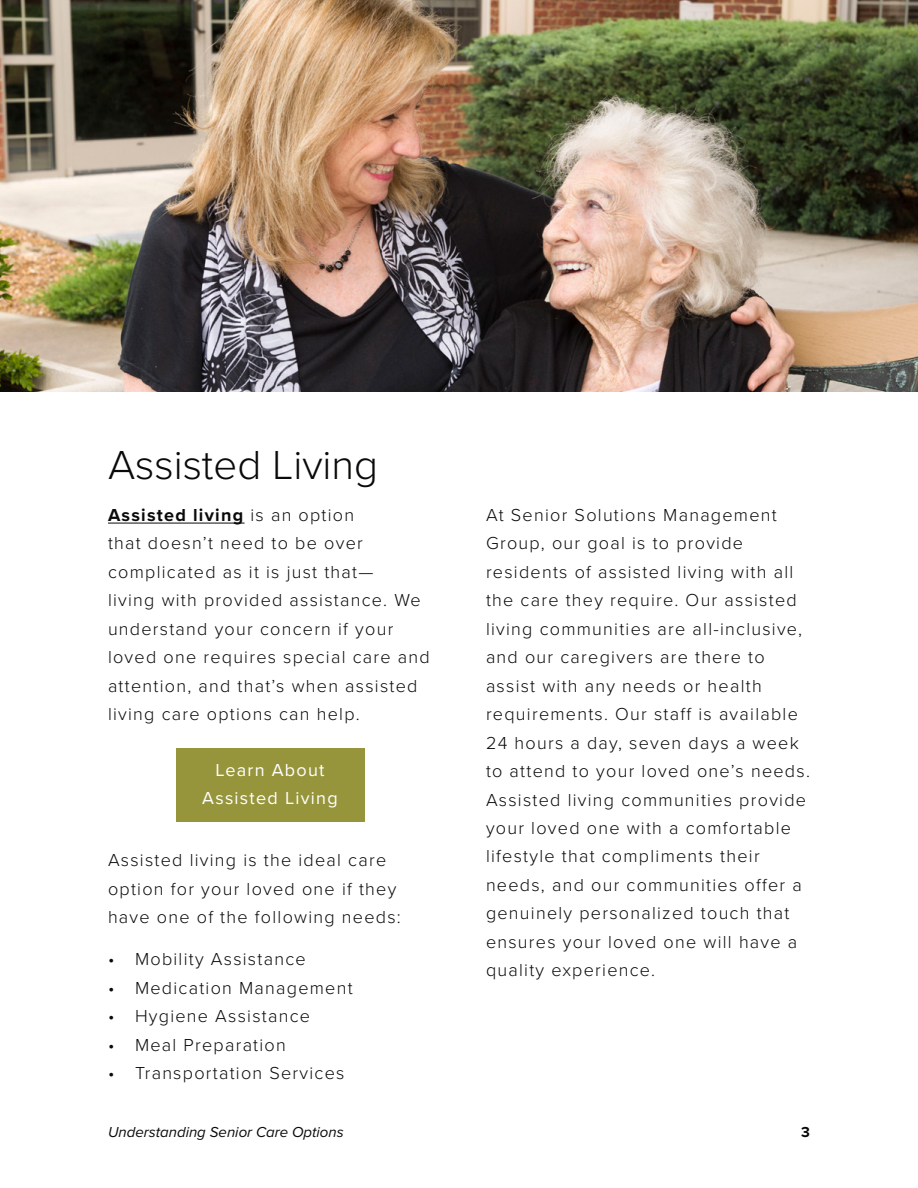
<style>
.page{position:relative;width:918px;height:1188px;background:#fff}
.page>*{position:absolute;margin:0;border:0;box-sizing:border-box;transform-origin:0 0}
.t1{font:300 42px "Proxima Nova";color:#0a0b09}
.t2{font:300 18px/28.5px "Proxima Nova";letter-spacing:.07em;color:#0a0b09}
.t3{font:18px/28.5px "Proxima Nova";letter-spacing:.07em;color:#fff;text-align:center}
.t4{font:italic 15px "Proxima Nova";color:#0a0b09}
.t5{font:700 15px "Proxima Nova";color:#0a0b09}
.s1{font-weight:700}
</style>
<div class="page">
<hr style="left:108px;top:523px;width:137px;height:1px;background:#0a0b09">
<div style="left:176px;top:748px;width:188px;height:73px;background:#97953b"></div>
<img style="left:0;top:0;width:918px;height:392px">
<h1 class="t1" style="left:108px;top:433px;width:272px">Assisted Living</h1>
<p class="t2" style="left:108px;top:499px;width:323px"><span class="s1">Assisted living</span> is an option<br>that doesn’t need to be over complicated as it is just that—<br>living with provided assistance. We understand your concern if your loved one requires special care and attention, and that’s when assisted living care options can help.</p>
<p class="t3" style="left:202px;top:756px;width:137px">Learn About<br>Assisted Living</p>
<p class="t2" style="left:108px;top:845px;width:294px">Assisted living is the ideal care option for your loved one if they have one of the following needs:</p>
<p class="t2" style="left:108px;top:944px;width:199px">• Mobility Assistance</p>
<p class="t2" style="left:108px;top:973px;width:246px">• Medication Management</p>
<p class="t2" style="left:108px;top:1001px;width:204px">• Hygiene Assistance</p>
<p class="t2" style="left:108px;top:1030px;width:179px">• Meal Preparation</p>
<p class="t2" style="left:108px;top:1058px;width:238px">• Transportation Services</p>
<p class="t2" style="left:486px;top:499px;width:325px">At Senior Solutions Management Group, our goal is to provide residents of assisted living with all the care they require. Our assisted living communities are all-inclusive, and our caregivers are there to assist with any needs or health requirements. Our staff is available 24 hours a day, seven days a week to attend to your loved one’s needs.<br>Assisted living communities provide your loved one with a comfortable lifestyle that compliments their needs, and our communities offer a genuinely personalized touch that ensures your loved one will have a quality experience.</p>
<p class="t4" style="left:108px;top:1123px;width:237px">Understanding Senior Care Options</p>
<p class="t5" style="left:801px;top:1123px;width:10px">3</p>
</div>
